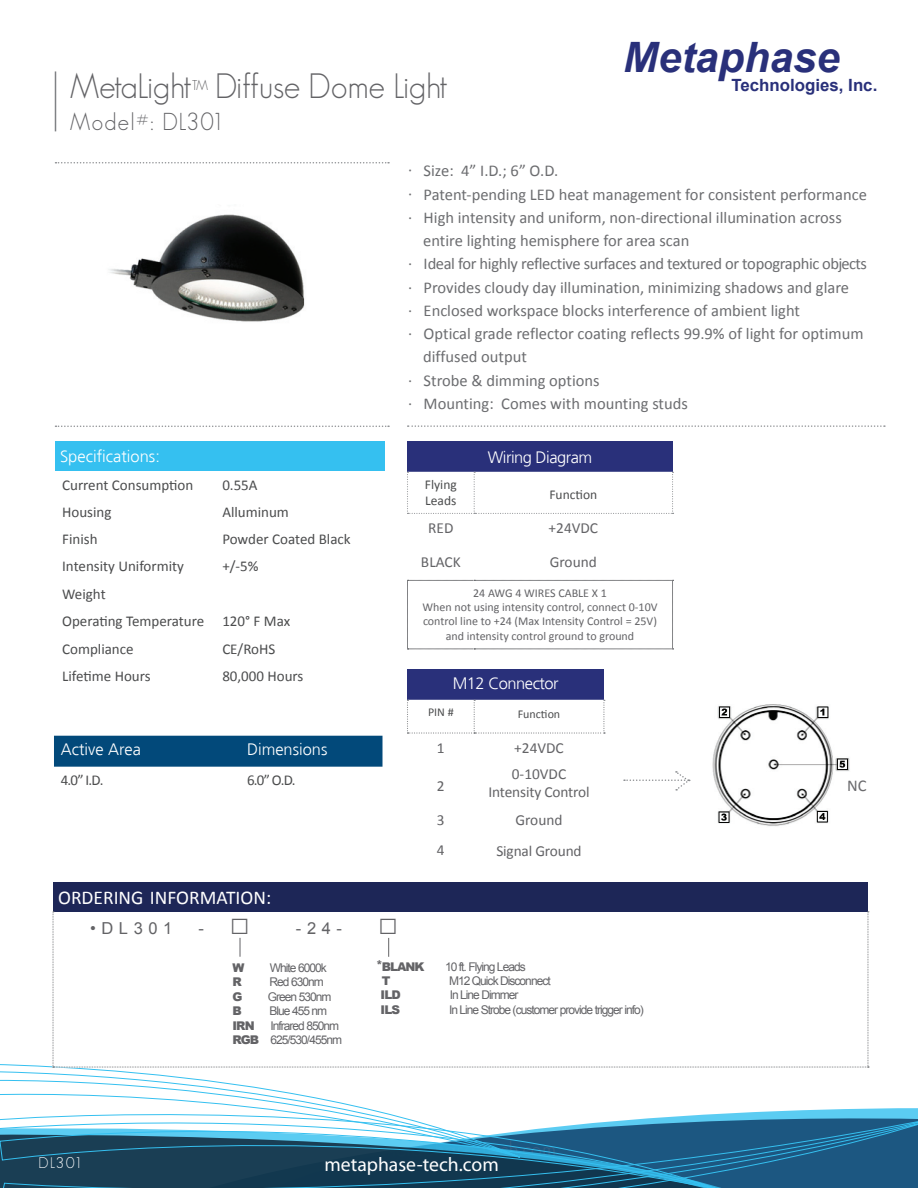
<style>
.page{position:relative;width:918px;height:1188px;background:#fff}
.page>*{position:absolute;margin:0;border:0;box-sizing:border-box;transform-origin:0 0}
.t1{font:italic 700 41.85px "Arial";color:#29307a}
.t2{font:300 34.5px "Geosans";color:#636366;scale:.96 1}
.t3{font:300 34.5px "Geosans";letter-spacing:-.025em;color:#636366;scale:.96 1}
.t4{font:300 24px "Geosans";letter-spacing:.06em;color:#636366;scale:.95 1}
.t5{font:19.65px "Myriad Pro";color:#fff}
.t6{font:19.5px "Calibri";color:#fff}
.t7{font:700 16.8px "Arial";color:#29307a}
.t8{font:16.5px "Calibri";color:#6c6d70}
.t9{font:16.5px "Calibri";letter-spacing:-.02em;color:#6c6d70}
.t10{font:300 16.5px "Frutiger";color:#fff}
.t11{font:300 16.5px "Frutiger";letter-spacing:-.03em;color:#fff}
.t12{font:16.5px "Arial";letter-spacing:.34em;color:#636366}
.t13{font:16.5px "Calibri";color:#6b6b6e}
.t14{font:15.3px/18.5px "Calibri";letter-spacing:-.01em;color:#636366;text-align:center}
.t15{font:15px/27.5px "Calibri";color:#4b4c4d}
.t16{font:300 15px "Geosans";letter-spacing:.065em;color:#fff}
.t17{font:300 13.95px "Geosans";color:#636366;scale:.95 1}
.t18{font:13.5px/16.2px "Calibri";color:#4b4c4d}
.t19{font:12px/14.4px "Arial";letter-spacing:-.08em;color:#636366;text-align:right}
.t20{font:12px/14.4px "Calibri";color:#636366;text-align:center}
.t21{font:900 12px "Arial";letter-spacing:-.08em;color:#636366}
.t22{font:12px "Calibri";color:#4b4c4d}
.s1{font-size:33px}
.s2{font-weight:900}
</style>
<div class="page">
<svg style="left:720px;top:1108px;width:198px;height:8px;fill:#5bccf2"></svg>
<svg style="left:0;top:1116px;width:918px;height:72px;background:#225b7c"></svg>
<svg style="left:0;top:1069px;width:520px;height:89px"></svg>
<img style="left:109px;top:214px;width:196px;height:108px">
<div style="left:55px;top:442px;width:329px;height:29px;background:#35c0f0"></div>
<hr style="left:55px;top:71px;width:1px;height:60px;background:#808285">
<div style="left:408px;top:669px;width:196px;height:31px;background:#29307a"></div>
<svg style="left:407px;top:700px;width:198px;height:34px"></svg>
<div style="left:408px;top:442px;width:265px;height:30px;background:#29307a"></div>
<svg style="left:407px;top:472px;width:267px;height:42px"></svg>
<svg style="left:407px;top:580px;width:267px;height:70px"></svg>
<svg style="left:408px;top:425px;width:477px;height:2px"></svg>
<svg style="left:624px;top:771px;width:66px;height:20px"></svg>
<svg style="left:56px;top:162px;width:333px;height:2px"></svg>
<svg style="left:56px;top:426px;width:333px;height:1px"></svg>
<img style="left:712px;top:704px;width:138px;height:122px">
<div style="left:53px;top:882px;width:815px;height:29px;background:#1d2657"></div>
<svg style="left:53px;top:911px;width:816px;height:157px"></svg>
<div style="left:54px;top:736px;width:328px;height:31px;background:#02497a"></div>
<h1 class="t1" style="left:623px;top:30px;width:218px">Metaphase</h1>
<p class="t7" style="left:731px;top:74px;width:147px">Technologies, Inc.</p>
<h2 class="t3" style="left:70px;top:67px;width:129px">MetaLight</h2>
<p class="t17" style="left:192px;top:77px;width:19px">TM</p>
<h2 class="t2" style="left:215px;top:67px;width:244px">Diffuse Dome Light</h2>
<h3 class="t4" style="left:70px;top:108px;width:164px">Model#: DL301</h3>
<p class="t8" style="left:408px;top:161px;width:152px">· Size: 4” I.D.; 6” O.D.</p>
<p class="t8" style="left:408px;top:184px;width:460px">· Patent-pending LED heat management for consistent performance</p>
<p class="t8" style="left:408px;top:207px;width:435px">· High intensity and uniform, non-directional illumination across</p>
<p class="t8" style="left:423px;top:231px;width:268px">entire lighting hemisphere for area scan</p>
<p class="t9" style="left:408px;top:254px;width:460px">· Ideal for highly reflective surfaces and textured or topographic objects</p>
<p class="t8" style="left:408px;top:277px;width:442px">· Provides cloudy day illumination, minimizing shadows and glare</p>
<p class="t8" style="left:408px;top:300px;width:393px">· Enclosed workspace blocks interference of ambient light</p>
<p class="t8" style="left:408px;top:324px;width:457px">· Optical grade reflector coating reflects 99.9% of light for optimum</p>
<p class="t8" style="left:423px;top:347px;width:105px">diffused output</p>
<p class="t8" style="left:408px;top:370px;width:193px">· Strobe &amp; dimming options</p>
<p class="t8" style="left:408px;top:393px;width:281px">· Mounting: Comes with mounting studs</p>
<p class="t10" style="left:60px;top:446px;width:101px">Specifications:</p>
<p class="t15" style="left:62px;top:471px;width:133px">Current Consumption</p>
<p class="t15" style="left:222px;top:471px;width:37px">0.55A</p>
<p class="t15" style="left:62px;top:497px;width:51px">Housing</p>
<p class="t15" style="left:222px;top:497px;width:68px">Alluminum</p>
<p class="t15" style="left:62px;top:525px;width:37px">Finish</p>
<p class="t15" style="left:222px;top:525px;width:130px">Powder Coated Black</p>
<p class="t15" style="left:62px;top:552px;width:123px">Intensity Uniformity</p>
<p class="t15" style="left:222px;top:552px;width:38px">+/-5%</p>
<p class="t15" style="left:62px;top:579px;width:230px">Weight<br>Operating Temperature 120° F Max<br>Compliance</p>
<p class="t15" style="left:222px;top:634px;width:55px">CE/RoHS</p>
<p class="t15" style="left:62px;top:662px;width:90px">Lifetime Hours</p>
<p class="t15" style="left:222px;top:662px;width:83px">80,000 Hours</p>
<p class="t10" style="left:61px;top:740px;width:82px">Active Area</p>
<p class="t10" style="left:247px;top:740px;width:82px">Dimensions</p>
<p class="t15" style="left:61px;top:766px;width:44px">4.0” I.D.</p>
<p class="t15" style="left:247px;top:766px;width:50px">6.0” O.D.</p>
<p class="t11" style="left:488px;top:448px;width:106px">Wiring Diagram</p>
<p class="t18" style="left:425px;top:476px;width:33px">Flying<br>Leads</p>
<p class="t18" style="left:549px;top:486px;width:49px">Function</p>
<p class="t14" style="left:428px;top:518px;width:27px">RED</p>
<p class="t14" style="left:549px;top:518px;width:51px">+24VDC</p>
<p class="t14" style="left:421px;top:552px;width:41px">BLACK</p>
<p class="t14" style="left:550px;top:552px;width:49px">Ground</p>
<p class="t20" style="left:422px;top:585px;width:237px">24 AWG 4 WIRES CABLE X 1<br>When not using intensity control, connect 0-10V control line to +24 (Max Intensity Control = 25V) and intensity control ground to ground</p>
<p class="t11" style="left:453px;top:674px;width:107px">M12 Connector</p>
<p class="t22" style="left:428px;top:705px;width:27px">PIN #</p>
<p class="t22" style="left:518px;top:706px;width:44px">Function</p>
<p class="t14" style="left:437px;top:738px;width:9px">1</p>
<p class="t14" style="left:514px;top:738px;width:51px">+24VDC</p>
<p class="t14" style="left:437px;top:776px;width:9px">2</p>
<p class="t14" style="left:488px;top:764px;width:103px">0-10VDC<br>Intensity Control</p>
<p class="t14" style="left:437px;top:810px;width:9px">3</p>
<p class="t14" style="left:516px;top:810px;width:49px">Ground</p>
<p class="t14" style="left:437px;top:840px;width:9px">4</p>
<p class="t14" style="left:496px;top:841px;width:87px">Signal Ground</p>
<p class="t6" style="left:58px;top:885px;width:215px">ORDERING INFORMATION:</p>
<p class="t12" style="left:90px;top:917px;width:84px">•DL301</p>
<p class="t12" style="left:198px;top:917px;width:53px">- <span class="s1">□</span></p>
<p class="t12" style="left:296px;top:917px;width:104px">-24- <span class="s1">□</span></p>
<p class="t21" style="left:376px;top:958px;width:50px">*BLANK</p>
<p class="t19" style="left:445px;top:959px;width:82px">10 ft. Flying Leads</p>
<p class="t21" style="left:382px;top:972px;width:10px">T</p>
<p class="t19" style="left:449px;top:974px;width:103px">M12 Quick Disconnect</p>
<p class="t21" style="left:381px;top:986px;width:22px">ILD</p>
<p class="t19" style="left:450px;top:988px;width:70px">In Line Dimmer</p>
<p class="t21" style="left:381px;top:1001px;width:21px">ILS</p>
<p class="t19" style="left:449px;top:1002px;width:196px">In Line Strobe (customer provide trigger info)</p>
<p class="t21" style="left:233px;top:959px;width:13px">W</p>
<p class="t19" style="left:270px;top:961px;width:59px">White 6000k</p>
<p class="t21" style="left:233px;top:973px;width:11px">R</p>
<p class="t19" style="left:270px;top:975px;width:56px">Red 630nm</p>
<p class="t21" style="left:233px;top:988px;width:11px">G</p>
<p class="t19" style="left:268px;top:989px;width:65px">Green 530nm</p>
<p class="t21" style="left:233px;top:1002px;width:11px">B</p>
<p class="t19" style="left:270px;top:1004px;width:59px">Blue 455 nm</p>
<p class="t21" style="left:233px;top:1017px;width:24px">IRN</p>
<p class="t19" style="left:233px;top:1018px;width:111px">Infrared 850nm<br><span class="s2">RGB</span> 625/530/455nm</p>
<p class="t16" style="left:38px;top:1154px;width:45px">DL301</p>
<p class="t5" style="left:325px;top:1152px;width:176px">metaphase-tech.com</p>
<p class="t13" style="left:831px;top:775px;width:37px">NCNC</p>
</div>
